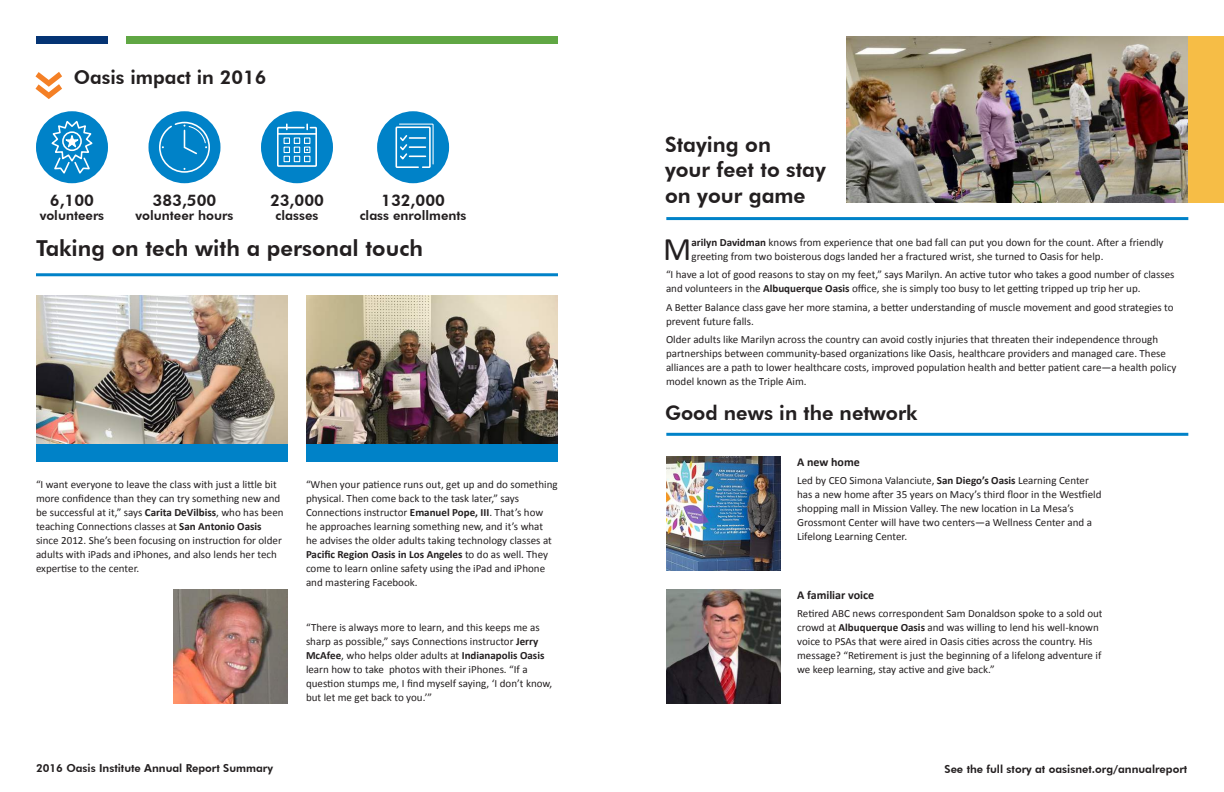
<style>
.page{position:relative;width:1224px;height:792px;background:#fff}
.page>*{position:absolute;margin:0;border:0;box-sizing:border-box;transform-origin:0 0}
.t1{font:800 60px "Futura BT";color:#f48026}
.t2{font:33.1px "Calibri";color:#231f20}
.t3{font:800 22px "Futura BT";color:#231f20}
.t4{font:800 21px/25.2px "Futura BT";color:#231f20}
.t5{font:800 20px "Futura BT";color:#231f20}
.t6{font:800 19px "Futura BT";color:#231f20}
.t7{font:800 16px "Futura BT";color:#231f20}
.t8{font:800 13px "Futura BT";color:#231f20}
.t9{font:700 12px "Calibri";color:#231f20}
.t10{font:11px/14px "Calibri";color:#231f20}
.t11{font:800 11px "Futura BT";color:#231f20}
.s1{font-weight:700}
</style>
<div class="page">
<div style="left:36px;top:36px;width:72px;height:8px;background:#053474"></div>
<div style="left:126px;top:36px;width:432px;height:8px;background:#60a744"></div>
<div style="left:1179px;top:36px;width:45px;height:166px;background:#f6bd46"></div>
<hr style="left:36px;top:273px;width:522px;height:3px;background:#0082c8">
<img style="left:36px;top:295px;width:252px;height:149px">
<img style="left:306px;top:295px;width:252px;height:149px">
<div style="left:36px;top:444px;width:252px;height:18px;background:#0082c8"></div>
<div style="left:306px;top:444px;width:252px;height:18px;background:#0082c8"></div>
<div style="left:261px;top:111px;width:72px;height:72px;background:#0082c8;border-radius:50%"></div>
<div style="left:277px;top:127px;width:40px;height:40px;border:2px solid #fff"></div>
<svg style="left:286px;top:124px;width:2px;height:6px"></svg>
<svg style="left:306px;top:124px;width:2px;height:6px"></svg>
<hr style="left:278px;top:133px;width:38px;height:2px;background:#fff">
<div style="left:294px;top:137px;width:6px;height:7px;border:1px solid #fff"></div>
<div style="left:304px;top:137px;width:6px;height:7px;border:1px solid #fff"></div>
<div style="left:284px;top:137px;width:6px;height:7px;border:1px solid #fff"></div>
<svg style="left:284px;top:147px;width:26px;height:15px"></svg>
<div style="left:377px;top:111px;width:72px;height:72px;background:#0082c8;border-radius:50%"></div>
<div style="left:395px;top:126px;width:36px;height:42px;border:2px solid #fff"></div>
<svg style="left:398px;top:123px;width:36px;height:42px"></svg>
<div style="left:148px;top:111px;width:72px;height:72px;background:#0082c8;border-radius:50%"></div>
<svg style="left:158px;top:121px;width:53px;height:53px"></svg>
<hr style="left:666px;top:217px;width:522px;height:3px;background:#0082c8">
<hr style="left:666px;top:433px;width:522px;height:3px;background:#0082c8">
<div style="left:36px;top:111px;width:72px;height:72px;background:#0082c8;border-radius:50%"></div>
<svg style="left:49px;top:119px;width:46px;height:57px"></svg>
<img style="left:846px;top:36px;width:342px;height:166px">
<img style="left:666px;top:457px;width:114px;height:114px">
<img style="left:666px;top:590px;width:114px;height:114px">
<img style="left:174px;top:590px;width:114px;height:114px">
<h1 class="t1" style="left:92px;top:70px;width:33px;rotate:90deg">»</h1>
<h3 class="t6" style="left:74px;top:66px;width:194px">Oasis impact in 2016</h3>
<h3 class="t7" style="left:50px;top:191px;width:46px">6,100</h3>
<p class="t8" style="left:40px;top:208px;width:66px">volunteers</p>
<h3 class="t7" style="left:153px;top:191px;width:65px">383,500</h3>
<p class="t8" style="left:136px;top:208px;width:99px">volunteer hours</p>
<h3 class="t7" style="left:270px;top:191px;width:55px">23,000</h3>
<p class="t8" style="left:276px;top:208px;width:44px">classes</p>
<h3 class="t7" style="left:381px;top:191px;width:65px">132,000</h3>
<p class="t8" style="left:360px;top:208px;width:108px">class enrollments</p>
<h3 class="t3" style="left:36px;top:235px;width:389px">Taking on tech with a personal touch</h3>
<p class="t10" style="left:36px;top:477px;width:249px">“I want everyone to leave the class with just a little bit more confidence than they can try something new and be successful at it,” says <span class="s1">Carita DeVilbiss</span>, who has been teaching Connections classes at <span class="s1">San Antonio Oasis </span>since 2012. She’s been focusing on instruction for older adults with iPads and iPhones, and also lends her tech expertise to the center.</p>
<p class="t10" style="left:306px;top:477px;width:253px">“When your patience runs out, get up and do something physical. Then come back to the task later,” says Connections instructor <span class="s1">Emanuel Pope, III</span>. That’s how<br>he approaches learning something new, and it’s what<br>he advises the older adults taking technology classes at <span class="s1">Pacific Region Oasis in Los Angeles</span> to do as well. They come to learn online safety using the iPad and iPhone and mastering Facebook.</p>
<p class="t10" style="left:306px;top:620px;width:248px">“There is always more to learn, and this keeps me as sharp as possible,” says Connections instructor <span class="s1">Jerry McAfee</span>, who helps older adults at <span class="s1">Indianapolis Oasis </span>learn how to take photos with their iPhones. “If a question stumps me, I find myself saying, ‘I don’t know, but let me get back to you.’”</p>
<h3 class="t4" style="left:665px;top:132px;width:162px">Staying on<br>your feet to stay on your game</h3>
<h2 class="t2" style="left:663px;top:228px;width:30px">M</h2>
<p class="t10" style="left:691px;top:235px;width:474px"><span class="s1">arilyn Davidman</span> knows from experience that one bad fall can put you down for the count. After a friendly greeting from two boisterous dogs landed her a fractured wrist, she turned to Oasis for help.</p>
<p class="t10" style="left:666px;top:267px;width:510px">“I have a lot of good reasons to stay on my feet,” says Marilyn. An active tutor who takes a good number of classes and volunteers in the <span class="s1">Albuquerque Oasis</span> office, she is simply too busy to let getting tripped up trip her up.</p>
<p class="t10" style="left:666px;top:300px;width:509px">A Better Balance class gave her more stamina, a better understanding of muscle movement and good strategies to prevent future falls.</p>
<p class="t10" style="left:666px;top:332px;width:512px">Older adults like Marilyn across the country can avoid costly injuries that threaten their independence through partnerships between community-based organizations like Oasis, healthcare providers and managed care. These alliances are a path to lower healthcare costs, improved population health and better patient care—a health policy model known as the Triple Aim.</p>
<h3 class="t5" style="left:665px;top:401px;width:254px">Good news in the network</h3>
<p class="t9" style="left:797px;top:454px;width:64px">A new home</p>
<p class="t10" style="left:797px;top:474px;width:306px">Led by CEO Simona Valanciute, <span class="s1">San Diego’s Oasis</span> Learning Center has a new home after 35 years on Macy’s third floor in the Westfield shopping mall in Mission Valley. The new location in La Mesa’s Grossmont Center will have two centers—a Wellness Center and a Lifelong Learning Center.</p>
<p class="t9" style="left:797px;top:587px;width:79px">A familiar voice</p>
<p class="t10" style="left:797px;top:606px;width:307px">Retired ABC news correspondent Sam Donaldson spoke to a sold out crowd at <span class="s1">Albuquerque Oasis</span> and was willing to lend his well-known voice to PSAs that were aired in Oasis cities across the country. His message? “Retirement is just the beginning of a lifelong adventure if we keep learning, stay active and give back.”</p>
<p class="t11" style="left:36px;top:761px;width:239px">2016 Oasis Institute Annual Report Summary</p>
<p class="t11" style="left:945px;top:763px;width:244px">See the full story at oasisnet.org/annualreport</p>
</div>
